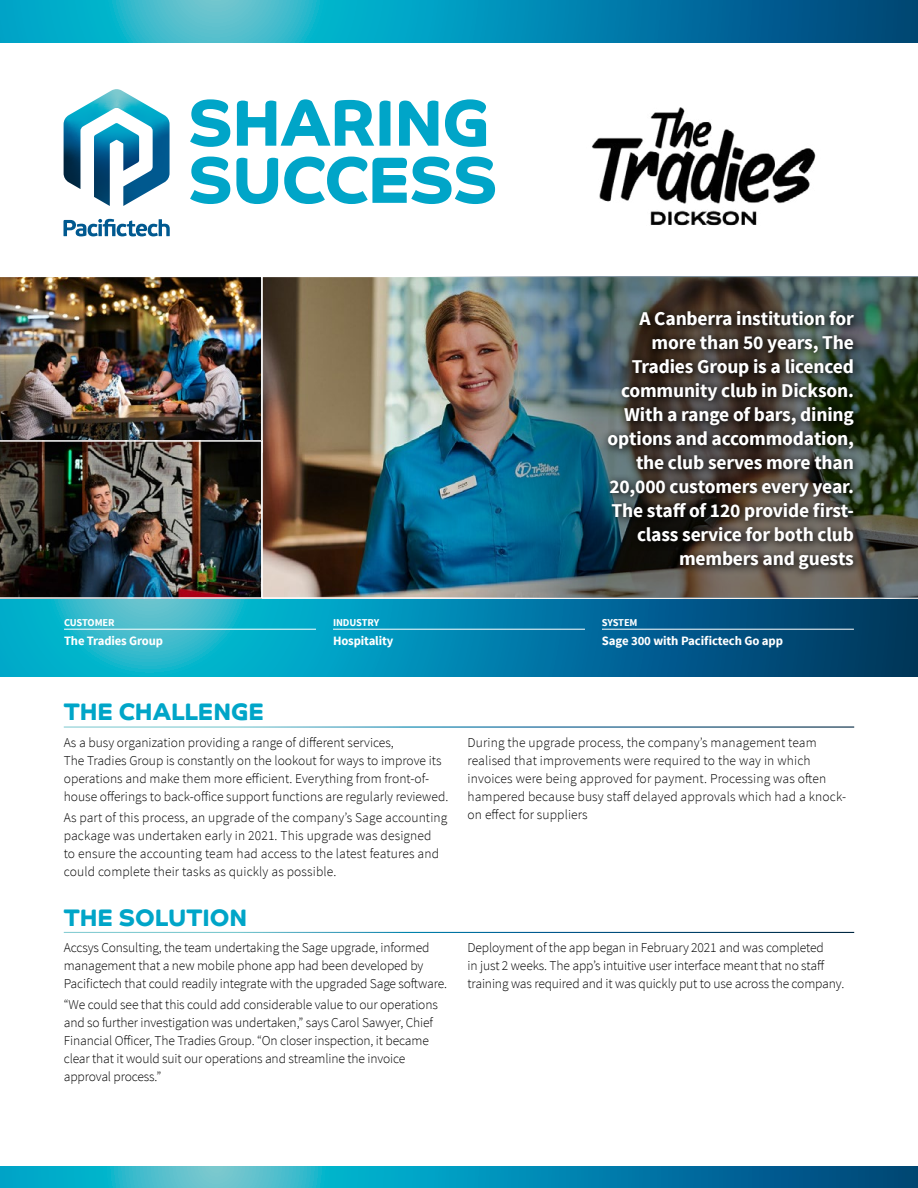
<style>
.page{position:relative;width:918px;height:1188px;background:#fff}
.page>*{position:absolute;margin:0;border:0;box-sizing:border-box;transform-origin:0 0}
.t1{font:700 65.7px/57.2px "Co Headline";letter-spacing:-.01em;color:#00a5c8}
.t2{font:700 24px "Co Headline";color:#00a5c8}
.t3{font:700 19.5px/24px "Source Sans Pro";letter-spacing:-.01em;color:#fff;text-align:right}
.t4{font:300 13.5px/18px "Source Sans Pro";letter-spacing:-.01em;color:#000}
.t5{font:300 13.5px/18px "Source Sans Pro";letter-spacing:.01em;color:#000}
.t6{font:700 12.75px "Source Sans Pro";letter-spacing:-.01em;color:#fff}
.t7{font:700 10.5px "Source Sans Pro";letter-spacing:-.02em;color:#fff}
</style>
<div class="page">
<svg style="left:0;top:0;width:918px;height:43px;background:#0f90b4"></svg>
<svg style="left:0;top:1167px;width:918px;height:21px;background:#1290b3"></svg>
<svg style="left:0;top:600px;width:918px;height:76px;background:#0983a8"></svg>
<hr style="left:64px;top:629px;width:252px;height:1px;background:#fff">
<hr style="left:333px;top:629px;width:252px;height:1px;background:#fff">
<hr style="left:602px;top:629px;width:252px;height:1px;background:#fff">
<img style="left:263px;top:277px;width:655px;height:322px">
<img style="left:385px;top:276px;width:533px;height:322px">
<div style="left:601px;top:304px;width:263px;height:275px;background:#000;opacity:.75"></div>
<img style="left:0;top:277px;width:263px;height:163px">
<img style="left:0;top:440px;width:263px;height:159px">
<svg style="left:64px;top:89px;width:106px;height:117px"></svg>
<svg style="left:64px;top:219px;width:106px;height:17px"></svg>
<img style="left:591px;top:107px;width:225px;height:119px">
<h1 class="t1" style="left:188px;top:94px;width:311px">SHARING<br>SUCCESS</h1>
<p class="t7" style="left:64px;top:616px;width:52px">CUSTOMER</p>
<p class="t6" style="left:64px;top:633px;width:101px">The Tradies Group</p>
<p class="t7" style="left:333px;top:616px;width:48px">INDUSTRY</p>
<p class="t6" style="left:333px;top:633px;width:62px">Hospitality</p>
<p class="t3" style="left:608px;top:307px;width:248px">A Canberra institution for more than 50 years, The<br>Tradies Group is a licenced community club in Dickson.<br>With a range of bars, dining options and accommodation, the club serves more than<br>20,000 customers every year.<br>The staff of 120 provide first&shy;class service for both club members and guests</p>
<p class="t7" style="left:602px;top:616px;width:37px">SYSTEM</p>
<p class="t6" style="left:602px;top:633px;width:183px">Sage 300 with Pacifictech Go app</p>
<h2 class="t2" style="left:64px;top:698px;width:201px">THE CHALLENGE</h2>
<p class="t4" style="left:64px;top:733px;width:386px">As a busy organization providing a range of different services,<br>The Tradies Group is constantly on the lookout for ways to improve its operations and make them more efficient. Everything from front-of&shy;house offerings to back-office support functions are regularly reviewed.</p>
<p class="t5" style="left:64px;top:808px;width:385px">As part of this process, an upgrade of the company’s Sage accounting package was undertaken early in 2021. This upgrade was designed<br>to ensure the accounting team had access to the latest features and could complete their tasks as quickly as possible.</p>
<h2 class="t2" style="left:64px;top:903px;width:185px">THE SOLUTION</h2>
<p class="t4" style="left:64px;top:939px;width:385px">Accsys Consulting, the team undertaking the Sage upgrade, informed management that a new mobile phone app had been developed by<br>Pacifictech that could readily integrate with the upgraded Sage software.</p>
<p class="t4" style="left:64px;top:996px;width:376px">“We could see that this could add considerable value to our operations and so further investigation was undertaken,” says Carol Sawyer, Chief Financial Officer, The Tradies Group. “On closer inspection, it became clear that it would suit our operations and streamline the invoice approval process.”</p>
<p class="t5" style="left:468px;top:733px;width:380px">During the upgrade process, the company’s management team realised that improvements were required to the way in which invoices were being approved for payment. Processing was often hampered because busy staff delayed approvals which had a knock&shy;on effect for suppliers</p>
<p class="t4" style="left:468px;top:939px;width:378px">Deployment of the app began in February 2021 and was completed<br>in just 2 weeks. The app’s intuitive user interface meant that no staff training was required and it was quickly put to use across the company.</p>
</div>
